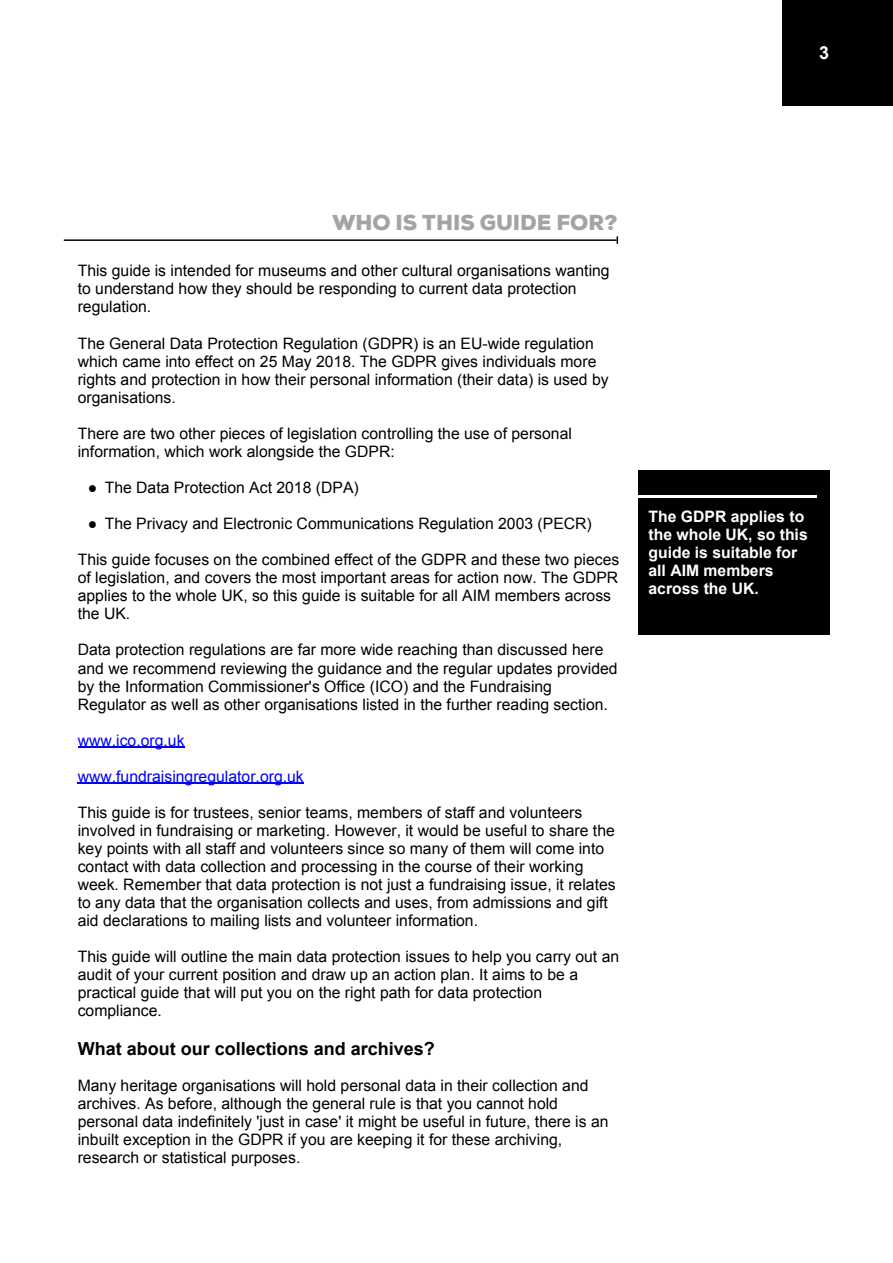
<style>
.page{position:relative;width:893px;height:1263px;background:#fff}
.page>*{position:absolute;margin:0;border:0;box-sizing:border-box;transform-origin:0 0}
.t1{font:900 21px "Nexa";color:rgb(0 0 0/.36)}
.t2{font:700 18px "Arial";color:#000}
.t3{font:700 18px "Arial";color:#fff}
.t4{font:15.75px/18px "Arial";color:#000}
.t5{font:700 15.75px/18px "Arial";color:#fff}
.t6{font:15.75px "Arial";color:#00f}
.s1{font-family:"Times New Roman"}
</style>
<div class="page">
<div style="left:782px;top:0;width:111px;height:105px;background:#000"></div>
<div style="left:638px;top:470px;width:191px;height:165px;background:#000"></div>
<hr style="left:638px;top:495px;width:178px;height:3px;background:#fff">
<hr style="left:78px;top:747px;width:107px;height:1px;background:#00f">
<hr style="left:78px;top:783px;width:226px;height:1px;background:#00f">
<hr style="left:64px;top:239px;width:553px;height:2px;background:#000">
<p class="t3" style="left:819px;top:46px;width:12px">3</p>
<h1 class="t1" style="left:332px;top:215px;width:287px">WHO IS THIS GUIDE FOR?</h1>
<p class="t4" style="left:78px;top:263px;width:533px">This guide is intended for museums and other cultural organisations wanting to understand how they should be responding to current data protection regulation.</p>
<p class="t4" style="left:78px;top:335px;width:532px">The General Data Protection Regulation (GDPR) is an EU-wide regulation which came into effect on 25 May 2018. The GDPR gives individuals more rights and protection in how their personal information (their data) is used by organisations.</p>
<p class="t4" style="left:78px;top:426px;width:496px">There are two other pieces of legislation controlling the use of personal information, which work alongside the GDPR:</p>
<p class="t4" style="left:88px;top:480px;width:272px"><span class="s1">●</span> The Data Protection Act 2018 (DPA)</p>
<p class="t4" style="left:88px;top:516px;width:506px"><span class="s1">●</span> The Privacy and Electronic Communications Regulation 2003 (PECR)</p>
<p class="t4" style="left:78px;top:552px;width:543px">This guide focuses on the combined effect of the GDPR and these two pieces of legislation, and covers the most important areas for action now. The GDPR applies to the whole UK, so this guide is suitable for all AIM members across the UK.</p>
<p class="t4" style="left:78px;top:642px;width:541px">Data protection regulations are far more wide reaching than discussed here and we recommend reviewing the guidance and the regular updates provided by the Information Commissioner's Office (ICO) and the Fundraising Regulator as well as other organisations listed in the further reading section.</p>
<p class="t6" style="left:78px;top:734px;width:108px">www.ico.org.uk</p>
<p class="t6" style="left:78px;top:770px;width:228px">www.fundraisingregulator.org.uk</p>
<p class="t4" style="left:78px;top:805px;width:539px">This guide is for trustees, senior teams, members of staff and volunteers involved in fundraising or marketing. However, it would be useful to share the key points with all staff and volunteers since so many of them will come into contact with data collection and processing in the course of their working week. Remember that data protection is not just a fundraising issue, it relates to any data that the organisation collects and uses, from admissions and gift aid declarations to mailing lists and volunteer information.</p>
<p class="t4" style="left:78px;top:949px;width:543px">This guide will outline the main data protection issues to help you carry out an audit of your current position and draw up an action plan. It aims to be a practical guide that will put you on the right path for data protection compliance.</p>
<p class="t2" style="left:78px;top:1041px;width:359px">What about our collections and archives?</p>
<p class="t4" style="left:78px;top:1078px;width:532px">Many heritage organisations will hold personal data in their collection and archives. As before, although the general rule is that you cannot hold personal data indefinitely 'just in case' it might be useful in future, there is an inbuilt exception in the GDPR if you are keeping it for these archiving, research or statistical purposes.</p>
<p class="t5" style="left:648px;top:508px;width:161px">The GDPR applies to the whole UK, so this guide is suitable for all AIM members across the UK.</p>
</div>
